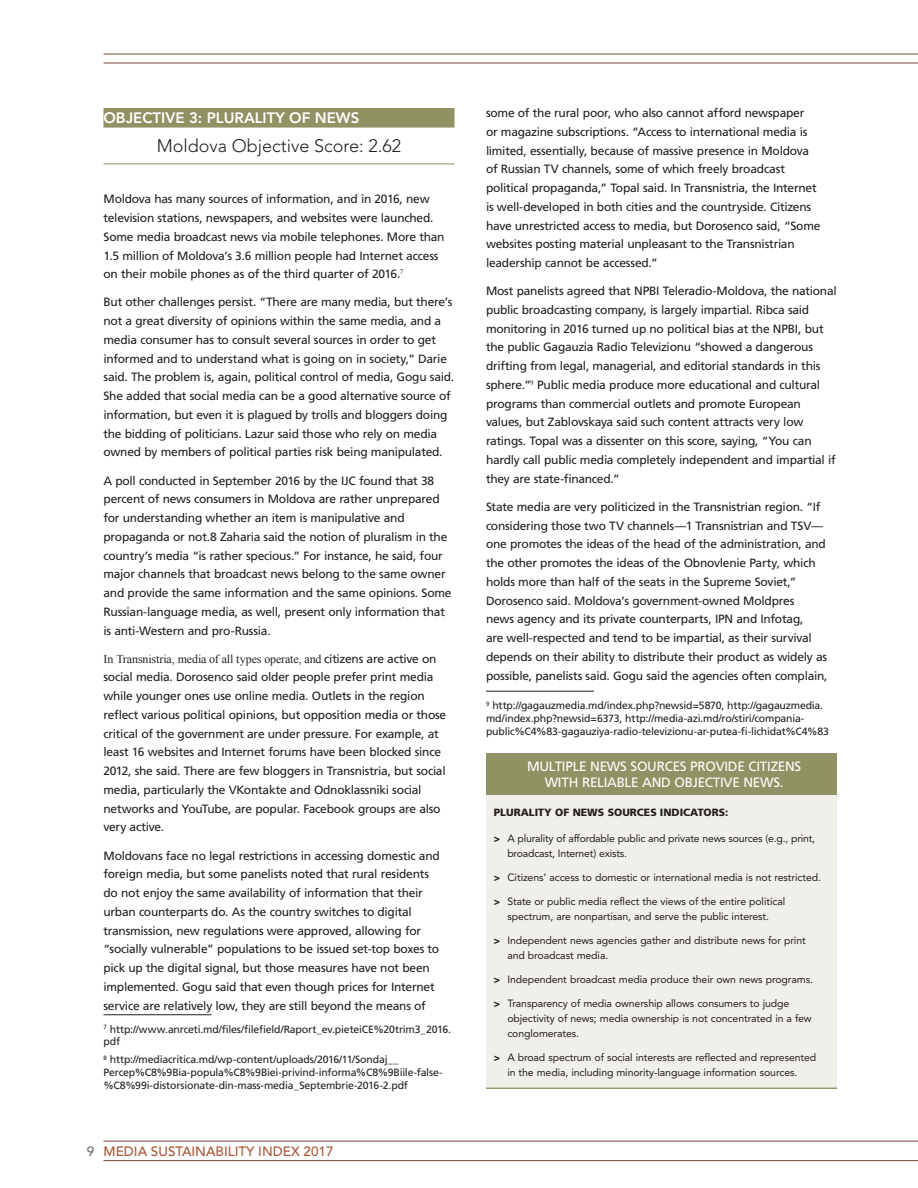
<style>
.page{position:relative;width:918px;height:1188px;background:#fff}
.page>*{position:absolute;margin:0;border:0;box-sizing:border-box;transform-origin:0 0}
.Objective_3_Score_si{font:300 18px "Avenir LT Std";color:#231f20}
.Objective_3_Head{font:800 15px "Avenir LT Std";color:#fff}
.Shadebox_Head{font:13.5px/16.5px "Frutiger LT Std";letter-spacing:-.02em;color:#fff;text-align:center}
.t1{font:500 13.5px "Avenir LT Std";color:#a75838}
.Main_Text{font:12px/18.8px "Frutiger LT Pro";letter-spacing:-.02em;color:#231f20}
.Shadebox_Text{font:10.5px/15px "Avenir LT Std";letter-spacing:-.01em;color:#231f20}
.Footnotes{font:10.5px/12.8px "Frutiger LT Pro";letter-spacing:-.015em;color:#231f20}
.Shadebox_Subhead{font:900 10.5px "Frutiger LT Std";color:#231f20}
.s1{font-family:"Times New Roman"}
.s2{color:#6c6d70}
.s3{font-family:"Frutiger LT Std";font-weight:900}
</style>
<div class="page">
<hr style="left:104px;top:54px;width:814px;height:1px;background:#704137">
<hr style="left:104px;top:63px;width:814px;height:1px;background:#704137">
<hr style="left:104px;top:1141px;width:814px;height:1px;background:#704137">
<hr style="left:104px;top:1160px;width:814px;height:1px;background:#704137">
<div style="left:104px;top:108px;width:350px;height:15px;background:#919263"></div>
<div style="left:104px;top:122px;width:350px;height:6px;background:#919263"></div>
<hr style="left:104px;top:164px;width:350px;height:1px;background:#919263">
<hr style="left:104px;top:1014px;width:108px;height:1px;background:#231f20">
<hr style="left:486px;top:691px;width:108px;height:1px;background:#231f20">
<div style="left:486px;top:787px;width:351px;height:300px;background:#f0efe9"></div>
<div style="left:486px;top:753px;width:351px;height:42px;background:#919263"></div>
<hr style="left:486px;top:1088px;width:351px;height:1px;background:#919263">
<p class="Objective_3_Head" style="left:104px;top:109px;width:257px">OBJECTIVE 3: PLURALITY OF NEWS</p>
<p class="Objective_3_Score_si" style="left:157px;top:135px;width:246px">Moldova Objective Score: 2.62</p>
<p class="Main_Text" style="left:104px;top:190px;width:343px">Moldova has many sources of information, and in 2016, new television stations, newspapers, and websites were launched.<br>Some media broadcast news via mobile telephones. More than 1.5 million of Moldova’s 3.6 million people had Internet access on their mobile phones as of the third quarter of 2016.<sup>7</sup></p>
<p class="Main_Text" style="left:104px;top:293px;width:352px">But other challenges persist. “There are many media, but there’s not a great diversity of opinions within the same media, and a media consumer has to consult several sources in order to get informed and to understand what is going on in society,” Darie said. The problem is, again, political control of media, Gogu said.<br>She added that social media can be a good alternative source of information, but even it is plagued by trolls and bloggers doing the bidding of politicians. Lazur said those who rely on media owned by members of political parties risk being manipulated.</p>
<p class="Main_Text" style="left:104px;top:471px;width:350px">A poll conducted in September 2016 by the IJC found that 38 percent of news consumers in Moldova are rather unprepared for understanding whether an item is manipulative and propaganda or not.8 Zaharia said the notion of pluralism in the country’s media “is rather specious.” For instance, he said, four major channels that broadcast news belong to the same owner and provide the same information and the same opinions. Some Russian-language media, as well, present only information that is anti-Western and pro-Russia.</p>
<p class="Main_Text" style="left:104px;top:649px;width:344px"><span class="s1">In Transnistria, media of all types operate, and</span> citizens are active on social media. Dorosenco said older people prefer print media while younger ones use online media. Outlets in the region reflect various political opinions, but opposition media or those critical of the government are under pressure. For example, at least 16 websites and Internet forums have been blocked since 2012, she said. There are few bloggers in Transnistria, but social media, particularly the VKontakte and Odnoklassniki social networks and YouTube, are popular. Facebook groups are also very active.</p>
<p class="Main_Text" style="left:104px;top:846px;width:338px">Moldovans face no legal restrictions in accessing domestic and foreign media, but some panelists noted that rural residents do not enjoy the same availability of information that their urban counterparts do. As the country switches to digital transmission, new regulations were approved, allowing for “socially vulnerable” populations to be issued set-top boxes to pick up the digital signal, but those measures have not been implemented. Gogu said that even though prices for Internet service are relatively low, they are still beyond the means of</p>
<p class="Footnotes" style="left:104px;top:1023px;width:349px"><sup>7</sup> http://www.anrceti.md/files/filefield/Raport_ev.pieteiCE%20trim3_2016. pdf</p>
<p class="Footnotes" style="left:104px;top:1054px;width:341px"><sup>8</sup> http://mediacritica.md/wp-content/uploads/2016/11/Sondaj__<br>Percep%C8%9Bia-popula%C8%9Biei-privind-informa%C8%9Biile-false-%C8%99i-distorsionate-din-mass-media_Septembrie-2016-2.pdf</p>
<p class="t1" style="left:87px;top:1144px;width:248px"><span class="s2">9</span> MEDIA SUSTAINABILITY INDEX 2017</p>
<p class="Main_Text" style="left:486px;top:104px;width:336px">some of the rural poor, who also cannot afford newspaper<br>or magazine subscriptions. “Access to international media is limited, essentially, because of massive presence in Moldova of Russian TV channels, some of which freely broadcast political propaganda,” Topal said. In Transnistria, the Internet is well-developed in both cities and the countryside. Citizens have unrestricted access to media, but Dorosenco said, “Some websites posting material unpleasant to the Transnistrian leadership cannot be accessed.”</p>
<p class="Main_Text" style="left:486px;top:282px;width:352px">Most panelists agreed that NPBI Teleradio-Moldova, the national public broadcasting company, is largely impartial. Ribca said monitoring in 2016 turned up no political bias at the NPBI, but the public Gagauzia Radio Televizionu “showed a dangerous drifting from legal, managerial, and editorial standards in this sphere.”<sup>9</sup> Public media produce more educational and cultural programs than commercial outlets and promote European values, but Zablovskaya said such content attracts very low ratings. Topal was a dissenter on this score, saying, “You can hardly call public media completely independent and impartial if they are state-financed.”</p>
<p class="Main_Text" style="left:486px;top:497px;width:343px">State media are very politicized in the Transnistrian region. “If considering those two TV channels—1 Transnistrian and TSV— one promotes the ideas of the head of the administration, and the other promotes the ideas of the Obnovlenie Party, which holds more than half of the seats in the Supreme Soviet,” Dorosenco said. Moldova’s government-owned Moldpres<br>news agency and its private counterparts, IPN and Infotag,<br>are well-respected and tend to be impartial, as their survival depends on their ability to distribute their product as widely as possible, panelists said. Gogu said the agencies often complain,</p>
<p class="Footnotes" style="left:486px;top:699px;width:344px"><sup>9</sup> http://gagauzmedia.md/index.php?newsid=5870, http://gagauzmedia. md/index.php?newsid=6373, http://media-azi.md/ro/stiri/compania&shy;public%C4%83-gagauziya-radio-televizionu-ar-putea-fi-lichidat%C4%83</p>
<p class="Shadebox_Head" style="left:527px;top:758px;width:276px">MULTIPLE NEWS SOURCES PROVIDE CITIZENS<br>WITH RELIABLE AND OBJECTIVE NEWS.</p>
<p class="Shadebox_Subhead" style="left:494px;top:806px;width:236px">PLURALITY OF NEWS SOURCES INDICATORS:</p>
<p class="Shadebox_Text" style="left:507px;top:831px;width:309px;text-indent:-14px"><span class="s3">&gt;</span> A plurality of affordable public and private news sources (e.g., print, broadcast, Internet) exists.</p>
<p class="Shadebox_Text" style="left:494px;top:870px;width:329px"><span class="s3">&gt;</span> Citizens’ access to domestic or international media is not restricted.</p>
<p class="Shadebox_Text" style="left:494px;top:894px;width:293px;text-align:center"><span class="s3">&gt;</span> State or public media reflect the views of the entire political spectrum, are nonpartisan, and serve the public interest.</p>
<p class="Shadebox_Text" style="left:507px;top:933px;width:300px;text-indent:-14px"><span class="s3">&gt;</span> Independent news agencies gather and distribute news for print and broadcast media.</p>
<p class="Shadebox_Text" style="left:494px;top:972px;width:321px"><span class="s3">&gt;</span> Independent broadcast media produce their own news programs.</p>
<p class="Shadebox_Text" style="left:507px;top:996px;width:306px;text-indent:-14px"><span class="s3">&gt;</span> Transparency of media ownership allows consumers to judge objectivity of news; media ownership is not concentrated in a few conglomerates.</p>
<p class="Shadebox_Text" style="left:494px;top:1050px;width:324px;text-align:center"><span class="s3">&gt;</span> A broad spectrum of social interests are reflected and represented in the media, including minority-language information sources.</p>
</div>
